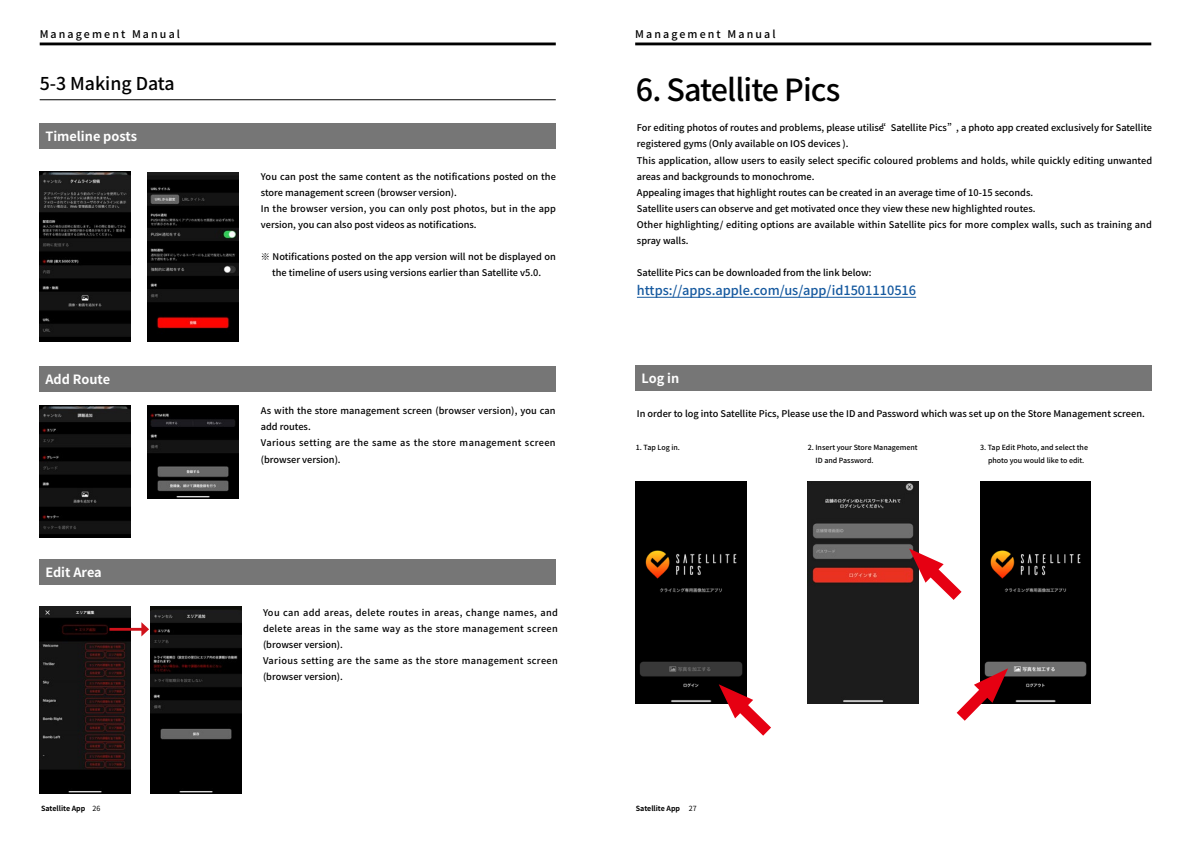
<style>
.page{position:relative;width:1191px;height:842px;background:#fff}
.page>*{position:absolute;margin:0;border:0;box-sizing:border-box;transform-origin:0 0}
.t1{font:500 30.5px "Noto Sans CJ Kjp";letter-spacing:-.03em;color:#000}
.t2{font:500 17.7px "Noto Sans CJ Kjp";color:#000}
.t3{font:500 12.8px "Noto Sans CJ Kjp";color:#15599f}
.t4{font:700 12.8px "Noto Sans CJ Kjp";color:#fff}
.t5{font:500 10.6px "Noto Sans CJ Kjp";letter-spacing:.2em;color:#000}
.t6{font:500 9.2px/16.1px "Noto Sans CJ Kjp";color:#000}
.t7{font:500 9.2px/16.1px "Noto Sans CJ Kjp";letter-spacing:.03em;color:#000}
.t8{font:500 7.1px/12.4px "Noto Sans CJ Kjp";color:#000}
.t9{font:700 7.1px "Noto Sans CJ Kjp";color:#000}
.s1{font-weight:400}
</style>
<div class="page">
<hr style="left:40px;top:99px;width:516px;height:1px;background:#000">
<div style="left:40px;top:123px;width:516px;height:25px;background:#767676"></div>
<div style="left:40px;top:366px;width:516px;height:25px;background:#767676"></div>
<div style="left:40px;top:559px;width:516px;height:25px;background:#767676"></div>
<img style="left:40px;top:172px;width:91px;height:169px">
<img style="left:147px;top:172px;width:91px;height:170px">
<img style="left:40px;top:406px;width:91px;height:131px">
<img style="left:147px;top:406px;width:91px;height:93px">
<img style="left:40px;top:606px;width:91px;height:187px">
<img style="left:150px;top:607px;width:91px;height:187px">
<hr style="left:109px;top:628px;width:35px;height:3px;background:#d0121b">
<svg style="left:141px;top:622px;width:8px;height:14px"></svg>
<img style="left:636px;top:481px;width:110px;height:223px">
<img style="left:807px;top:482px;width:111px;height:222px">
<hr style="left:637px;top:297px;width:279px;height:1px;background:#15599f">
<svg style="left:718px;top:683px;width:53px;height:53px"></svg>
<svg style="left:908px;top:547px;width:54px;height:65px"></svg>
<img style="left:980px;top:482px;width:110px;height:222px">
<svg style="left:956px;top:667px;width:53px;height:54px"></svg>
<div style="left:636px;top:365px;width:516px;height:25px;background:#767676"></div>
<hr style="left:40px;top:43px;width:516px;height:2px;background:#000">
<hr style="left:635px;top:43px;width:516px;height:2px;background:#000">
<p class="t5" style="left:40px;top:28px;width:142px">Management Manual</p>
<p class="t5" style="left:635px;top:28px;width:142px">Management Manual</p>
<h2 class="t2" style="left:40px;top:73px;width:136px">5-3 Making Data</h2>
<h3 class="t4" style="left:45px;top:129px;width:93px">Timeline posts</h3>
<h3 class="t4" style="left:45px;top:372px;width:66px">Add Route</h3>
<h3 class="t4" style="left:45px;top:565px;width:58px">Edit Area</h3>
<p class="t6" style="left:261px;top:168px;width:296px">You can post the same content as the notifications posted on the store management screen (browser version).<br>In the browser version, you can only post photos, but in the app version, you can also post videos as notifications.</p>
<p class="t6" style="left:261px;top:249px;width:296px;text-align:center">※ Notifications posted on the app version will not be displayed on the timeline of users using versions earlier than Satellite v5.0.</p>
<p class="t6" style="left:261px;top:403px;width:296px">As with the store management screen (browser version), you can add routes.<br>Various setting are the same as the store management screen (browser version).</p>
<p class="t7" style="left:263px;top:604px;width:296px">You can add areas, delete routes in areas, change names, and delete areas in the same way as the store management screen (browser version).<br>Various setting are the same as the store management screen (browser version).</p>
<h1 class="t1" style="left:636px;top:72px;width:206px">6. Satellite Pics</h1>
<p class="t6" style="left:637px;top:120px;width:517px">For editing photos of routes and problems, please utilise “ Satellite Pics” , a photo app created exclusively for Satellite registered gyms (Only available on IOS devices ).<br>This application, allow users to easily select specific coloured problems and holds, while quickly editing unwanted areas and backgrounds to monochrome.<br>Appealing images that highlight routes can be created in an average time of 10-15 seconds.<br>Satellite users can observe and get motivated once they view these new highlighted routes.<br>Other highlighting/ editing options are available within Satellite pics for more complex walls, such as training and spray walls.</p>
<p class="t6" style="left:637px;top:265px;width:236px">Satellite Pics can be downloaded from the link below:</p>
<h3 class="t3" style="left:637px;top:283px;width:281px">https://apps.apple.com/us/app/id1501110516</h3>
<h3 class="t4" style="left:641px;top:371px;width:39px">Log in</h3>
<p class="t6" style="left:637px;top:405px;width:509px">In order to log into Satellite Pics, Please use the ID and Password which was set up on the Store Management screen.</p>
<p class="t8" style="left:636px;top:441px;width:46px">1. Tap Log in.</p>
<p class="t8" style="left:815px;top:441px;width:104px;text-indent:-8px">2. Insert your Store Management<br>ID and Password.</p>
<p class="t8" style="left:988px;top:441px;width:101px;text-indent:-8px">3. Tap Edit Photo, and select the photo you would like to edit.</p>
<p class="t9" style="left:41px;top:805px;width:61px">Satellite App <span class="s1">26</span></p>
<p class="t9" style="left:636px;top:805px;width:62px">Satellite App 　<span class="s1">27</span></p>
</div>
